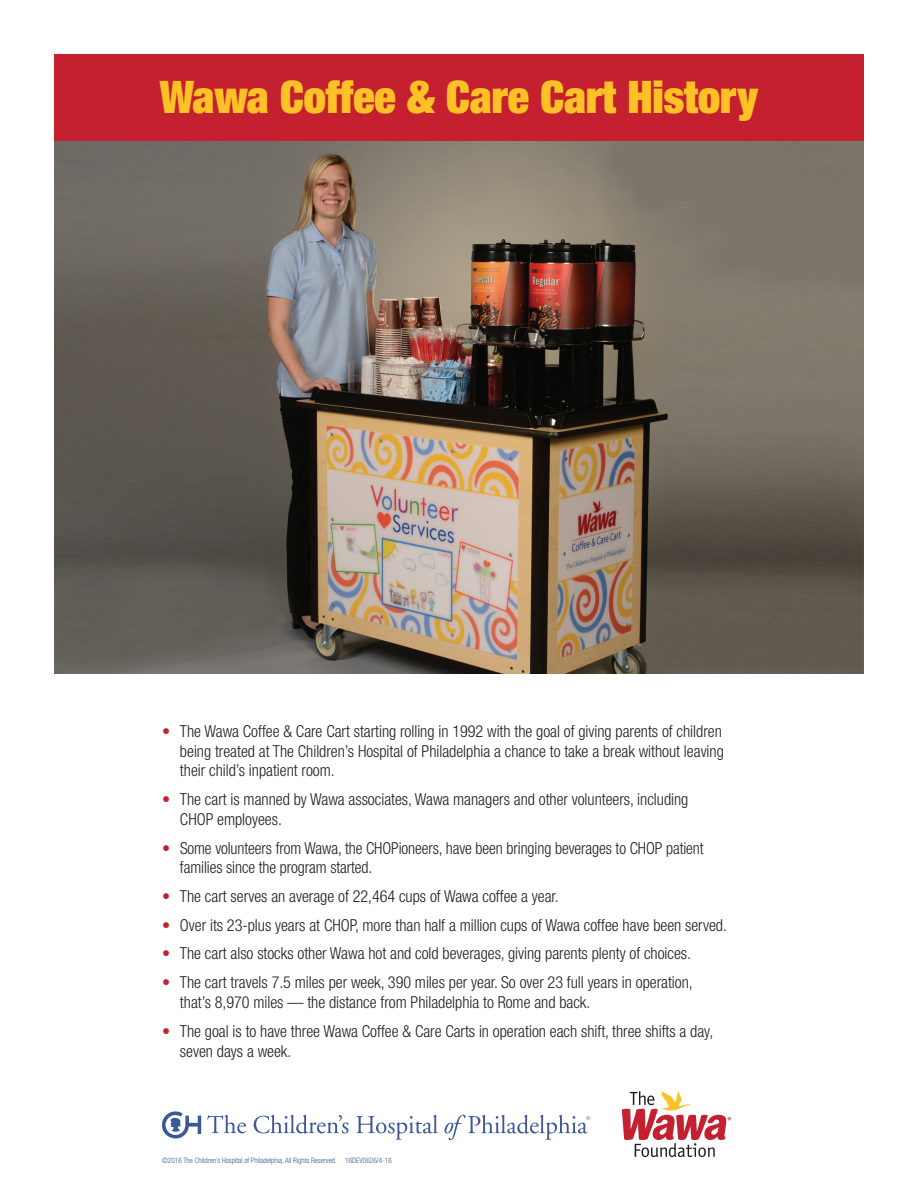
<style>
.page{position:relative;width:918px;height:1188px;background:#fff}
.page>*{position:absolute;margin:0;border:0;box-sizing:border-box;transform-origin:0 0}
.t1{font:900 expanded 45px "Helvetica Neue";color:#fec226}
.t2{font:300 condensed 16.5px/19.8px "Helvetica Neue";color:#231f20}
.t3{font:300 condensed 16.5px/19.8px "Helvetica Neue";color:#231f20;scale:.96 1}
.t4{font:300 condensed 7.5px "Helvetica Neue";color:#3b5997}
.s1{color:#c4202f}
</style>
<div class="page">
<img style="left:54px;top:140px;width:810px;height:534px">
<div style="left:54px;top:54px;width:810px;height:86px;background:#c4202f"></div>
<svg style="left:162px;top:1111px;width:39px;height:28px"></svg>
<svg style="left:207px;top:1115px;width:39px;height:18px"></svg>
<svg style="left:254px;top:1115px;width:95px;height:19px"></svg>
<svg style="left:356px;top:1115px;width:82px;height:25px"></svg>
<svg style="left:444px;top:1115px;width:146px;height:25px"></svg>
<svg style="left:622px;top:1091px;width:109px;height:66px"></svg>
<h1 class="t1" style="left:160px;top:68px;width:600px">Wawa Coffee &amp; Care Cart History</h1>
<p class="t2" style="left:180px;top:721px;width:545px;text-indent:-18px"><span class="s1">•</span> The Wawa Coffee &amp; Care Cart starting rolling in 1992 with the goal of giving parents of children being treated at The Children’s Hospital of Philadelphia a chance to take a break without leaving their child’s inpatient room.</p>
<p class="t2" style="left:180px;top:789px;width:510px;text-indent:-18px"><span class="s1">•</span> The cart is manned by Wawa associates, Wawa managers and other volunteers, including<br>CHOP employees.</p>
<p class="t3" style="left:180px;top:838px;width:547px;text-indent:-18px"><span class="s1">•</span> Some volunteers from Wawa, the CHOPioneers, have been bringing beverages to CHOP patient families since the program started.</p>
<p class="t2" style="left:162px;top:886px;width:398px"><span class="s1">•</span> The cart serves an average of 22,464 cups of Wawa coffee a year.</p>
<p class="t2" style="left:162px;top:915px;width:566px"><span class="s1">•</span> Over its 23-plus years at CHOP, more than half a million cups of Wawa coffee have been served.</p>
<p class="t2" style="left:162px;top:944px;width:531px"><span class="s1">•</span> The cart also stocks other Wawa hot and cold beverages, giving parents plenty of choices.</p>
<p class="t2" style="left:180px;top:972px;width:514px;text-indent:-18px"><span class="s1">•</span> The cart travels 7.5 miles per week, 390 miles per year. So over 23 full years in operation, that’s 8,970 miles — the distance from Philadelphia to Rome and back.</p>
<p class="t2" style="left:180px;top:1021px;width:535px;text-indent:-18px"><span class="s1">•</span> The goal is to have three Wawa Coffee &amp; Care Carts in operation each shift, three shifts a day, seven days a week.</p>
<p class="t4" style="left:162px;top:1156px;width:231px">©2016 The Children’s Hospital of Philadelphia, All Rights Reserved. 16DEV0626/4-16</p>
</div>
